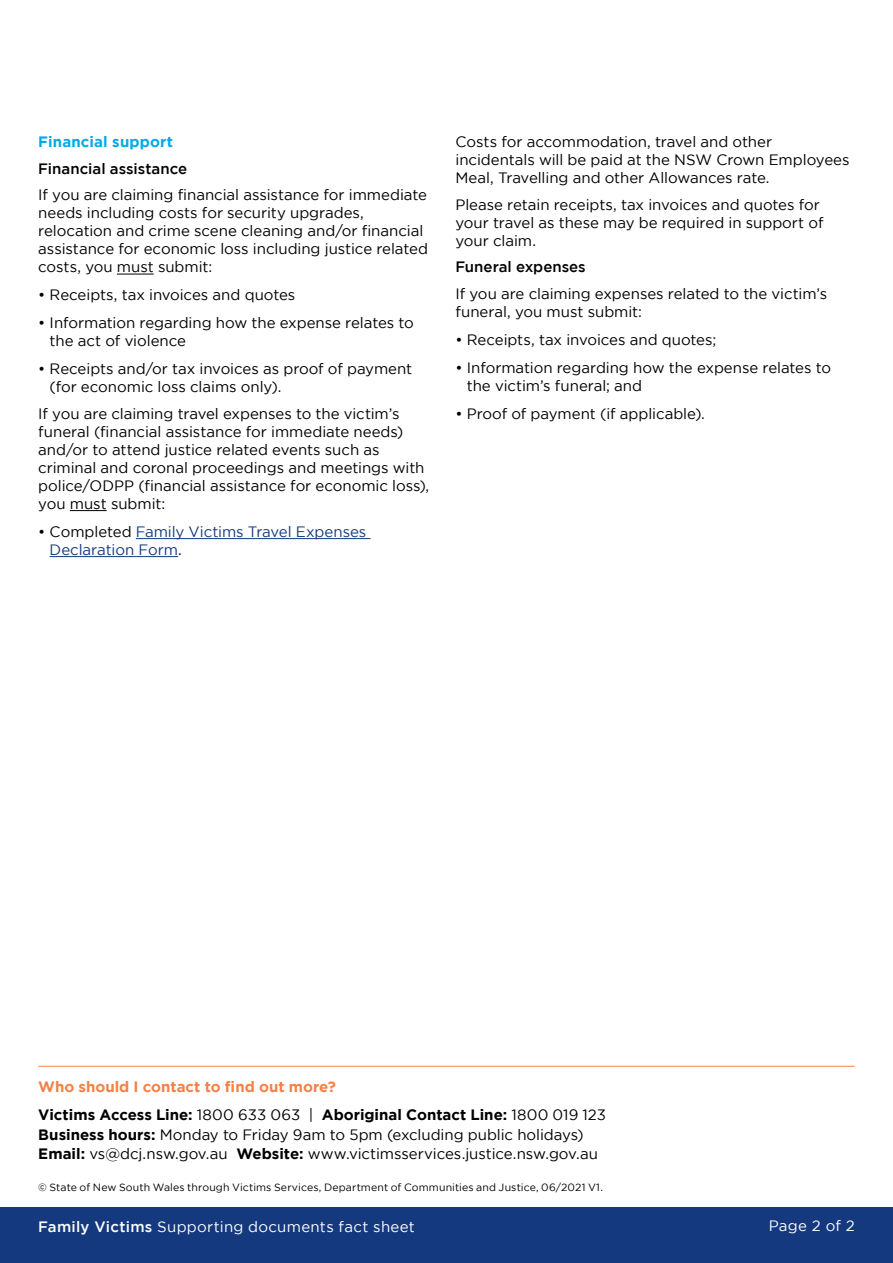
<style>
.page{position:relative;width:893px;height:1263px;background:#fff}
.page>*{position:absolute;margin:0;border:0;box-sizing:border-box;transform-origin:0 0}
.t1{font:15px/18px "Gotham";letter-spacing:-.005em;color:#000}
.t2{font:15px/18px "Gotham";letter-spacing:-.005em;color:#15397f}
.t3{font:15px "Gotham";letter-spacing:.02em;color:#fff}
.t4{font:500 15px "Gotham";color:#000}
.t5{font:700 15px "Gotham";color:#f58145}
.t6{font:700 15px "Gotham";letter-spacing:.01em;color:#00aae7}
.t7{font:10.5px "Gotham";letter-spacing:.01em;color:#000}
.s1{color:#000}
.s2{font-weight:700}
.s3{font-weight:500}
</style>
<div class="page">
<div style="left:0;top:1207px;width:893px;height:56px;background:#15397f"></div>
<hr style="left:38px;top:1066px;width:817px;height:1px;background:#f58145">
<hr style="left:117px;top:274px;width:37px;height:1px;background:#000">
<hr style="left:70px;top:510px;width:37px;height:1px;background:#000">
<hr style="left:136px;top:538px;width:235px;height:1px;background:#15397f">
<hr style="left:50px;top:556px;width:128px;height:1px;background:#15397f">
<h4 class="t6" style="left:38px;top:133px;width:136px">Financial support</h4>
<h5 class="t4" style="left:38px;top:160px;width:150px">Financial assistance</h5>
<p class="t1" style="left:38px;top:185px;width:391px">If you are claiming financial assistance for immediate needs including costs for security upgrades, relocation and crime scene cleaning and/or financial assistance for economic loss including justice related costs, you must submit:</p>
<p class="t1" style="left:38px;top:285px;width:259px">• Receipts, tax invoices and quotes</p>
<p class="t1" style="left:50px;top:313px;width:366px;text-indent:-11px">• Information regarding how the expense relates to the act of violence</p>
<p class="t1" style="left:50px;top:360px;width:364px;text-indent:-11px">• Receipts and/or tax invoices as proof of payment (for economic loss claims only).</p>
<p class="t1" style="left:38px;top:404px;width:393px">If you are claiming travel expenses to the victim’s funeral (financial assistance for immediate needs) and/or to attend justice related events such as criminal and coronal proceedings and meetings with police/ODPP (financial assistance for economic loss), you must submit:</p>
<p class="t2" style="left:50px;top:522px;width:318px;text-indent:-11px"><span class="s1">• Completed</span> Family Victims Travel Expenses<br>Declaration Form<span class="s1">.</span></p>
<p class="t1" style="left:455px;top:132px;width:396px">Costs for accommodation, travel and other incidentals will be paid at the NSW Crown Employees<br>Meal, Travelling and other Allowances rate.</p>
<p class="t1" style="left:455px;top:195px;width:369px">Please retain receipts, tax invoices and quotes for your travel as these may be required in support of your claim.</p>
<h5 class="t4" style="left:455px;top:258px;width:132px">Funeral expenses</h5>
<p class="t1" style="left:455px;top:284px;width:373px">If you are claiming expenses related to the victim’s funeral, you must submit:</p>
<p class="t1" style="left:455px;top:330px;width:262px">• Receipts, tax invoices and quotes;</p>
<p class="t1" style="left:467px;top:358px;width:366px;text-indent:-11px">• Information regarding how the expense relates to the victim’s funeral; and</p>
<p class="t1" style="left:455px;top:404px;width:251px">• Proof of payment (if applicable).</p>
<h2 class="t5" style="left:38px;top:1078px;width:299px">Who should I contact to find out more?</h2>
<p class="t1" style="left:38px;top:1105px;width:569px;line-height:19.5px"><span class="s2">Victims Access Line:</span> 1800 633 063 | <span class="s2">Aboriginal Contact Line:</span> 1800 019 123<br><span class="s2">Business hours:</span> Monday to Friday 9am to 5pm (excluding public holidays)</p>
<p class="t1" style="left:38px;top:1144px;width:191px"><span class="s2">Email:</span> vs@dcj.nsw.gov.au</p>
<p class="t1" style="left:236px;top:1144px;width:363px"><span class="s2">Website:</span> www.victimsservices.justice.nsw.gov.au</p>
<p class="t7" style="left:38px;top:1181px;width:566px">© State of New South Wales through Victims Services, Department of Communities and Justice, 06/2021 V1.</p>
<p class="t3" style="left:38px;top:1219px;width:378px"><span class="s3">Family Victims</span> Supporting documents fact sheet</p>
<p class="t3" style="left:769px;top:1218px;width:87px">Page 2 of 2</p>
</div>
